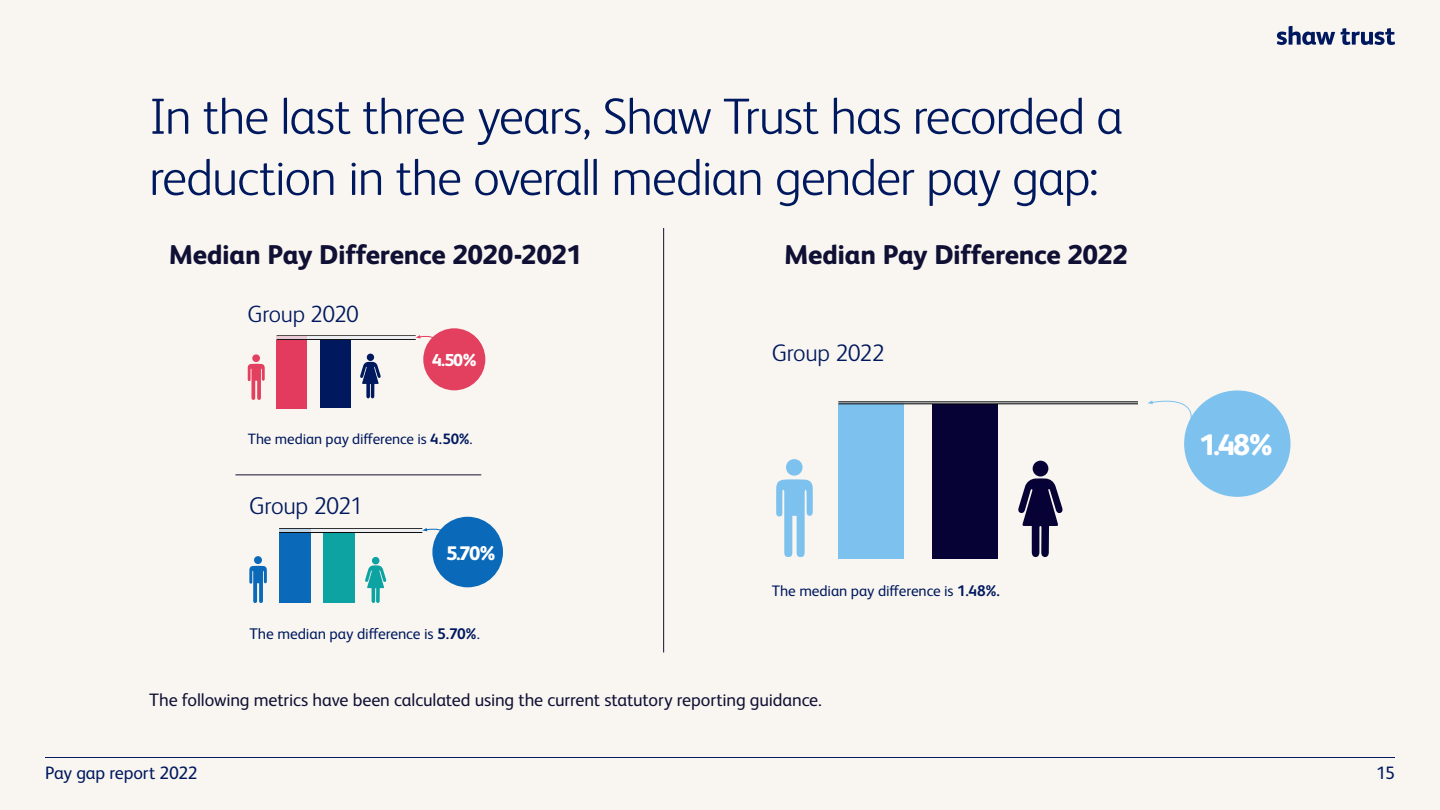
<style>
.page{position:relative;width:1440px;height:810px;background:#f9f6f1}
.page>*{position:absolute;margin:0;border:0;box-sizing:border-box;transform-origin:0 0}
.Paragraph_Style_1{font:300 51px/61.2px "FS Albert";letter-spacing:-.02em;color:#00185e}
.t1{font:800 29.7px "FS Albert";color:#fff}
.body{font:800 27.15px "FS Albert";letter-spacing:-.015em;color:#101034}
.body-2{font:300 24.22px "FS Albert";letter-spacing:-.02em;color:#00185e}
.body-3{font:300 23.92px "FS Albert";letter-spacing:-.02em;color:#00185e}
.body-4{font:300 23.55px "FS Albert";letter-spacing:-.02em;color:#00185e}
.t2{font:800 19.73px "FS Albert";color:#fff}
.bullet{font:18px "FS Albert Pro";letter-spacing:-.01em;color:#101034}
.t3{font:18px "FS Albert Pro";letter-spacing:-.015em;color:#00185e}
.t4{font:800 17.33px "FS Albert";color:#fff}
.body-5{font:15.45px "FS Albert Pro";letter-spacing:-.005em;color:#00185e}
.body-6{font:15.23px "FS Albert Pro";letter-spacing:-.005em;color:#00185e}
.body-7{font:15px "FS Albert Pro";letter-spacing:-.005em;color:#00185e}
.s1{font-family:"FS Albert";font-weight:700}
.s2{font-family:"FS Albert";font-weight:700;font-size:15.45px}
</style>
<div class="page">
<div style="left:1184px;top:390px;width:107px;height:107px;background:#7dc1ef;border-radius:50%"></div>
<div style="left:932px;top:404px;width:65px;height:154px;background:#060235"></div>
<div style="left:838px;top:402px;width:66px;height:156px;background:#7dc1ef"></div>
<svg style="left:776px;top:479px;width:37px;height:78px"></svg>
<div style="left:786px;top:459px;width:17px;height:17px;background:#7dc1ef;border-radius:50%"></div>
<svg style="left:1018px;top:478px;width:45px;height:79px"></svg>
<div style="left:1033px;top:461px;width:15px;height:16px;background:#060235;border-radius:50%"></div>
<svg style="left:1147px;top:400px;width:45px;height:20px"></svg>
<hr style="left:838px;top:402px;width:300px;height:2px;background:#ebedf2">
<hr style="left:838px;top:404px;width:300px;height:1px;background:#000">
<hr style="left:838px;top:402px;width:300px;height:1px;background:#000">
<div style="left:432px;top:517px;width:71px;height:70px;background:#0a69b8;border-radius:50%"></div>
<div style="left:324px;top:532px;width:31px;height:71px;background:#0ea3a3"></div>
<div style="left:279px;top:528px;width:31px;height:75px;background:#0a69b8"></div>
<svg style="left:249px;top:566px;width:18px;height:37px"></svg>
<div style="left:254px;top:556px;width:8px;height:8px;background:#0a69b8;border-radius:50%"></div>
<svg style="left:365px;top:565px;width:21px;height:38px"></svg>
<div style="left:372px;top:557px;width:7px;height:7px;background:#0ea3a3;border-radius:50%"></div>
<svg style="left:279px;top:529px;width:143px;height:3px"></svg>
<hr style="left:279px;top:532px;width:143px;height:1px;background:#000">
<hr style="left:279px;top:528px;width:143px;height:1px;background:#000">
<svg style="left:422px;top:527px;width:21px;height:12px"></svg>
<div style="left:423px;top:328px;width:62px;height:62px;background:#e2405e;border-radius:50%"></div>
<div style="left:320px;top:339px;width:30px;height:69px;background:#00185e"></div>
<div style="left:277px;top:336px;width:30px;height:72px;background:#e33b5d"></div>
<hr style="left:277px;top:336px;width:139px;height:3px;background:#ebedf2">
<svg style="left:247px;top:364px;width:18px;height:36px"></svg>
<div style="left:252px;top:354px;width:8px;height:8px;background:#e2405e;border-radius:50%"></div>
<svg style="left:360px;top:362px;width:21px;height:36px"></svg>
<div style="left:367px;top:354px;width:7px;height:7px;background:#00185e;border-radius:50%"></div>
<hr style="left:277px;top:339px;width:139px;height:1px;background:#000">
<hr style="left:277px;top:336px;width:139px;height:1px;background:#000">
<svg style="left:416px;top:334px;width:21px;height:12px"></svg>
<hr style="left:235px;top:475px;width:246px;height:1px;background:#101034">
<hr style="left:663px;top:228px;width:1px;height:424px;background:#101034">
<svg style="left:1277px;top:26px;width:58px;height:19px"></svg>
<svg style="left:1341px;top:28px;width:54px;height:17px"></svg>
<hr style="left:45px;top:757px;width:1350px;height:1px;background:#00185e">
<p class="Paragraph_Style_1" style="left:149px;top:83px;width:975px">In the last three years, Shaw Trust has recorded a reduction in the overall median gender pay gap:</p>
<p class="body" style="left:169px;top:235px;width:414px">Median Pay Difference 2020-2021</p>
<p class="body" style="left:784px;top:235px;width:345px">Median Pay Difference 2022</p>
<p class="body-4" style="left:248px;top:299px;width:113px">Group 2020</p>
<p class="t4" style="left:432px;top:347px;width:48px">4.50%</p>
<p class="body-7" style="left:248px;top:428px;width:226px">The median pay difference is <span class="s1">4.50%</span>.</p>
<p class="body-2" style="left:249px;top:490px;width:116px">Group 2021</p>
<p class="t2" style="left:446px;top:539px;width:53px">5.70%</p>
<p class="body-5" style="left:249px;top:623px;width:232px">The median pay difference is <span class="s1">5.70%</span>.</p>
<p class="body-3" style="left:772px;top:337px;width:115px">Group 2022</p>
<p class="body-6" style="left:772px;top:580px;width:230px">The median pay difference is <span class="s2">1.48%.</span></p>
<p class="bullet" style="left:149px;top:687px;width:674px">The following metrics have been calculated using the current statutory reporting guidance.</p>
<p class="t1" style="left:1199px;top:423px;width:79px">1.48%</p>
<p class="t3" style="left:45px;top:760px;width:154px">Pay gap report 2022</p>
<p class="t3" style="left:1377px;top:760px;width:20px">15</p>
</div>
